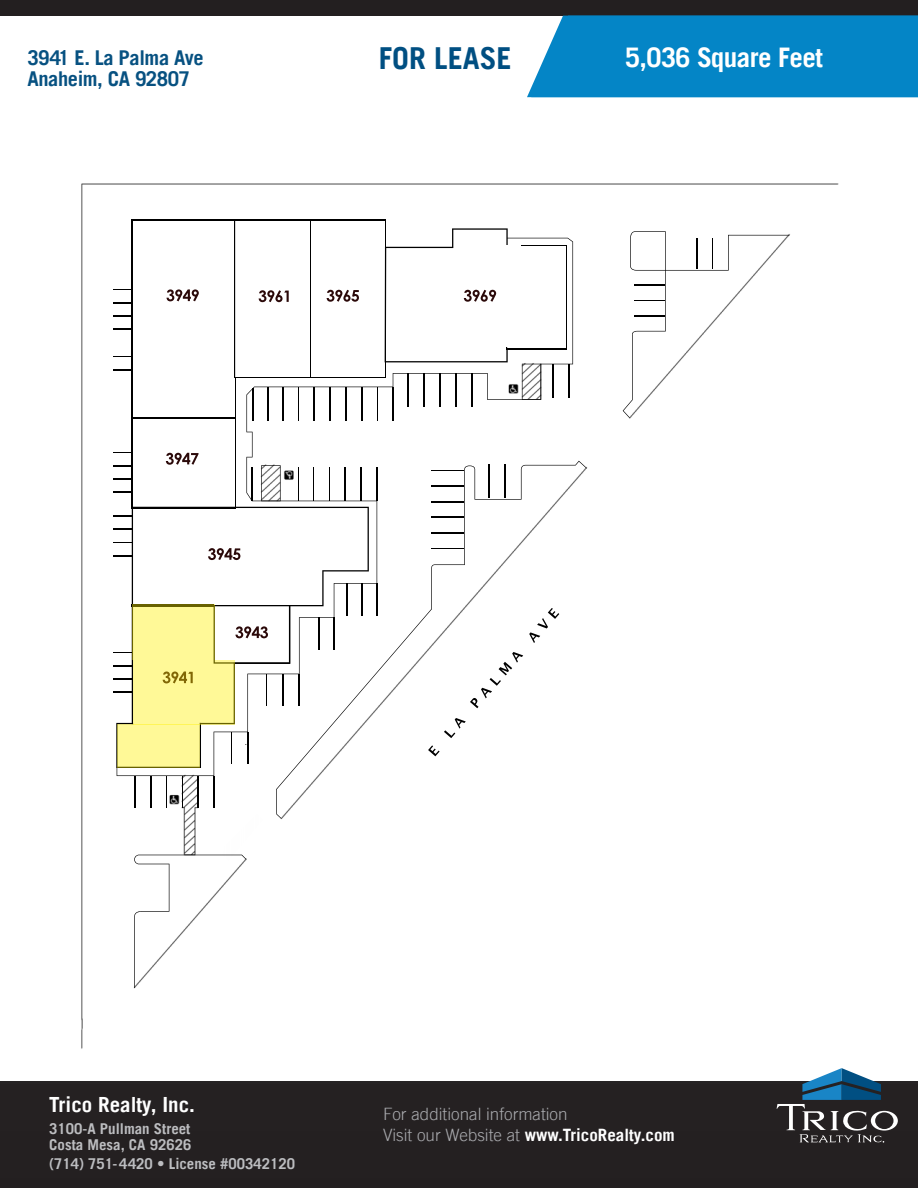
<style>
.page{position:relative;width:918px;height:1188px;background:#fff}
.page>*{position:absolute;margin:0;border:0;box-sizing:border-box;transform-origin:0 0}
.t1{font:700 30.3px "Trade Gothic LT";color:#004f82}
.t2{font:700 27px "Trade Gothic LT";letter-spacing:-.02em;color:#fff}
.t3{font:700 20.85px "Trade Gothic LT";color:#fff}
.t4{font:700 20.4px "Trade Gothic LT";letter-spacing:-.02em;color:#075181}
.t5{font:300 17.1px/20.9px "Trade Gothic LT";color:#a8a9ad}
.t6{font:700 15px/15.9px "Trade Gothic LT";color:#bcbdc0}
.s1{font-weight:700;color:#fff}
</style>
<div class="page">
<div style="left:0;top:1081px;width:918px;height:107px;background:#242021"></div>
<div style="left:0;top:0;width:918px;height:16px;background:#231f20"></div>
<div style="left:527px;top:15px;width:391px;height:82px;background:#0485c6"></div>
<svg style="left:777px;top:1068px;width:121px;height:75px"></svg>
<img style="left:81px;top:183px;width:758px;height:806px">
<img style="left:133px;top:221px;width:102px;height:17px">
<img style="left:236px;top:221px;width:149px;height:17px">
<img style="left:310px;top:220px;width:1px;height:18px">
<img style="left:385px;top:228px;width:123px;height:10px">
<img style="left:117px;top:238px;width:456px;height:538px">
<img style="left:522px;top:364px;width:19px;height:36px">
<img style="left:252px;top:468px;width:1px;height:33px">
<img style="left:253px;top:389px;width:1px;height:31px">
<img style="left:268px;top:387px;width:1px;height:33px">
<img style="left:283px;top:387px;width:1px;height:33px">
<img style="left:298px;top:387px;width:1px;height:33px">
<img style="left:314px;top:387px;width:1px;height:33px">
<img style="left:330px;top:387px;width:1px;height:33px">
<img style="left:346px;top:387px;width:1px;height:33px">
<svg style="left:114px;top:289px;width:18px;height:1px"></svg>
<svg style="left:114px;top:303px;width:18px;height:1px"></svg>
<svg style="left:114px;top:316px;width:18px;height:1px"></svg>
<img style="left:377px;top:387px;width:1px;height:33px">
<img style="left:393px;top:387px;width:1px;height:33px">
<svg style="left:114px;top:329px;width:18px;height:1px"></svg>
<svg style="left:114px;top:356px;width:18px;height:1px"></svg>
<svg style="left:114px;top:370px;width:18px;height:1px"></svg>
<svg style="left:114px;top:452px;width:18px;height:1px"></svg>
<svg style="left:114px;top:466px;width:18px;height:1px"></svg>
<svg style="left:114px;top:479px;width:18px;height:1px"></svg>
<svg style="left:114px;top:492px;width:18px;height:1px"></svg>
<svg style="left:114px;top:516px;width:18px;height:1px"></svg>
<svg style="left:114px;top:529px;width:18px;height:1px"></svg>
<svg style="left:114px;top:542px;width:18px;height:1px"></svg>
<svg style="left:114px;top:555px;width:18px;height:1px"></svg>
<svg style="left:114px;top:652px;width:18px;height:1px"></svg>
<svg style="left:114px;top:666px;width:18px;height:1px"></svg>
<svg style="left:114px;top:679px;width:18px;height:1px"></svg>
<svg style="left:114px;top:692px;width:18px;height:1px"></svg>
<img style="left:81px;top:976px;width:34px;height:73px">
<img style="left:223px;top:815px;width:40px;height:45px">
<img style="left:407px;top:374px;width:1px;height:33px">
<img style="left:424px;top:374px;width:1px;height:33px">
<img style="left:553px;top:364px;width:1px;height:33px">
<img style="left:569px;top:364px;width:1px;height:33px">
<img style="left:266px;top:674px;width:1px;height:32px">
<img style="left:247px;top:732px;width:1px;height:32px">
<img style="left:231px;top:732px;width:1px;height:32px">
<img style="left:214px;top:776px;width:1px;height:32px">
<img style="left:198px;top:776px;width:1px;height:32px">
<img style="left:182px;top:776px;width:1px;height:32px">
<img style="left:166px;top:776px;width:1px;height:32px">
<img style="left:150px;top:776px;width:1px;height:32px">
<img style="left:135px;top:776px;width:1px;height:32px">
<img style="left:440px;top:374px;width:1px;height:33px">
<img style="left:456px;top:374px;width:1px;height:33px">
<img style="left:472px;top:374px;width:1px;height:33px">
<img style="left:361px;top:387px;width:1px;height:33px">
<img style="left:261px;top:465px;width:15px;height:36px">
<img style="left:134px;top:855px;width:112px;height:133px">
<img style="left:276px;top:461px;width:311px;height:358px">
<img style="left:623px;top:231px;width:167px;height:187px">
<img style="left:464px;top:290px;width:32px;height:12px">
<img style="left:327px;top:290px;width:32px;height:12px">
<img style="left:259px;top:290px;width:30px;height:12px">
<img style="left:166px;top:289px;width:33px;height:12px">
<img style="left:166px;top:453px;width:33px;height:12px">
<img style="left:208px;top:548px;width:32px;height:12px">
<img style="left:235px;top:626px;width:33px;height:12px">
<div style="left:133px;top:660px;width:101px;height:65px;background:#fff997"></div>
<div style="left:118px;top:725px;width:82px;height:43px;background:#fff997"></div>
<div style="left:133px;top:605px;width:82px;height:55px;background:#fff997"></div>
<p class="t4" style="left:27px;top:45px;width:178px">3941 E. La Palma Ave</p>
<p class="t4" style="left:27px;top:66px;width:164px">Anaheim, CA 92807</p>
<p class="t1" style="left:379px;top:39px;width:135px">FOR LEASE</p>
<p class="t2" style="left:625px;top:41px;width:199px">5,036 Square Feet</p>
<p class="t3" style="left:49px;top:1092px;width:147px">Trico Realty, Inc.</p>
<p class="t6" style="left:49px;top:1120px;width:144px">3100-A Pullman Street<br>Costa Mesa, CA 92626</p>
<p class="t6" style="left:49px;top:1155px;width:247px">(714) 751-4420 • License #00342120</p>
<p class="t5" style="left:383px;top:1103px;width:293px">For additional information<br>Visit our Website at <span class="s1">www.TricoRealty.com</span></p>
</div>
